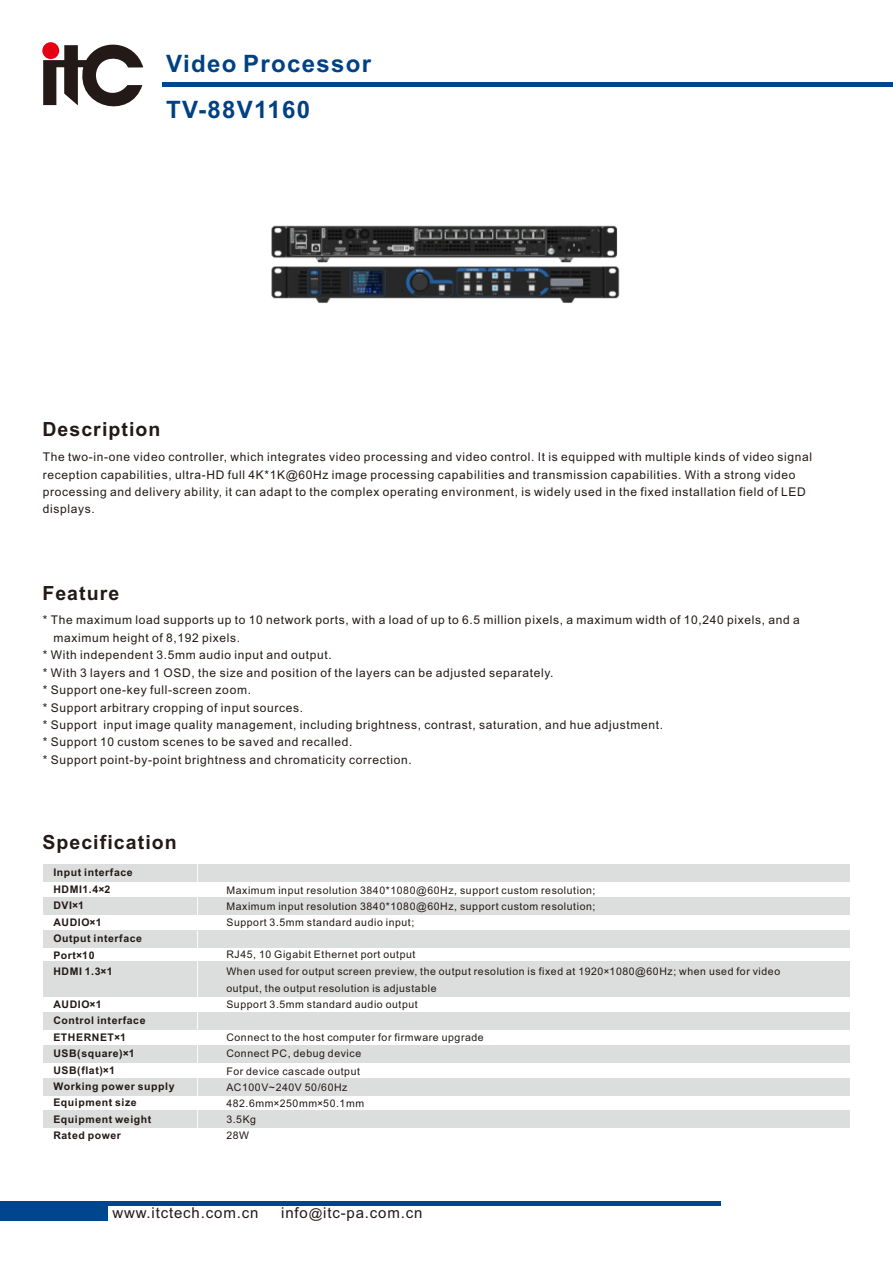
<style>
.page{position:relative;width:893px;height:1263px;background:#fff}
.page>*{position:absolute;margin:0;border:0;box-sizing:border-box;transform-origin:0 0}
.t1{font:700 24px "Arial";letter-spacing:.055em;color:#004184}
.t2{font:700 19.5px "Arial";letter-spacing:.055em;color:#231916}
.t3{font:15px "Arial";letter-spacing:.055em;color:#231916}
.t4{font:12px/17.4px "Arial";letter-spacing:.055em;color:#231916}
.t5{font:10.5px/16.2px "Arial";letter-spacing:.055em;color:#231916}
.t6{font:700 10.5px/16.4px "Arial";letter-spacing:.055em;color:#231916}
.s1{font-size:13.5px}
</style>
<div class="page">
<hr style="left:0;top:1202px;width:720px;height:4px;background:#00468e">
<div style="left:0;top:1202px;width:108px;height:18px;background:#00468e"></div>
<hr style="left:163px;top:82px;width:730px;height:4px;background:#00468e">
<svg style="left:43px;top:42px;width:100px;height:65px"></svg>
<div style="left:44px;top:897px;width:806px;height:18px;background:#dcdddd"></div>
<div style="left:44px;top:864px;width:806px;height:17px;background:#dcdddd"></div>
<div style="left:44px;top:930px;width:806px;height:18px;background:#dcdddd"></div>
<div style="left:44px;top:979px;width:806px;height:18px;background:#dcdddd"></div>
<div style="left:44px;top:961px;width:806px;height:18px;background:#dcdddd"></div>
<div style="left:44px;top:1012px;width:806px;height:17px;background:#dcdddd"></div>
<div style="left:44px;top:1045px;width:806px;height:18px;background:#dcdddd"></div>
<div style="left:44px;top:1078px;width:806px;height:18px;background:#dcdddd"></div>
<div style="left:44px;top:1110px;width:806px;height:18px;background:#dcdddd"></div>
<hr style="left:197px;top:864px;width:1px;height:325px;background:#fff">
<img style="left:271px;top:225px;width:349px;height:78px">
<h1 class="t1" style="left:166px;top:54px;width:206px">Video Processor</h1>
<h1 class="t1" style="left:166px;top:101px;width:146px">TV-88V1160</h1>
<h2 class="t2" style="left:42px;top:422px;width:120px">Description</h2>
<p class="t4" style="left:43px;top:449px;width:771px">The two-in-one video controller, which integrates video processing and video control. It is equipped with multiple kinds of video signal reception capabilities, ultra-HD full 4K*1K@60Hz image processing capabilities and transmission capabilities. With a strong video processing and delivery ability, it can adapt to the complex operating environment, is widely used in the fixed installation field of LED displays.</p>
<h2 class="t2" style="left:42px;top:585px;width:78px">Feature</h2>
<p class="t4" style="left:43px;top:613px;width:758px">* The maximum load supports up to 10 network ports, with a load of up to 6.5 million pixels, a maximum width of 10,240 pixels, and a</p>
<p class="t4" style="left:54px;top:630px;width:188px">maximum height of 8,192 pixels.</p>
<p class="t4" style="left:43px;top:647px;width:290px">* With independent 3.5mm audio input and output.</p>
<p class="t4" style="left:43px;top:665px;width:512px">* With 3 layers and 1 OSD, the size and position of the layers can be adjusted separately.</p>
<p class="t4" style="left:43px;top:682px;width:210px">* Support one-key full-screen zoom.</p>
<p class="t4" style="left:43px;top:700px;width:262px">* Support arbitrary cropping of input sources.</p>
<p class="t4" style="left:43px;top:717px;width:622px">* Support input image quality management, including brightness, contrast, saturation, and hue adjustment.</p>
<p class="t4" style="left:43px;top:735px;width:311px">* Support 10 custom scenes to be saved and recalled.</p>
<p class="t4" style="left:43px;top:752px;width:370px">* Support point-by-point brightness and chromaticity correction.</p>
<h2 class="t2" style="left:42px;top:835px;width:136px">Specification</h2>
<p class="t6" style="left:53px;top:865px;width:90px">Input interface<br>HDMI1.4×2<br>DVI×1<br>AUDIO×1<br>Output interface<br>Port×10<br>HDMI 1.3×1</p>
<p class="t6" style="left:53px;top:997px;width:123px">AUDIO×1<br>Control interface<br>ETHERNET×1<br>USB(square)×1<br>USB(flat)×1<br>Working power supply<br>Equipment size<br>Equipment weight<br>Rated power</p>
<p class="t5" style="left:226px;top:883px;width:371px;text-align:justify">Maximum input resolution 3840*1080@60Hz, support custom resolution; Maximum input resolution 3840*1080@60Hz, support custom resolution; Support 3.5mm standard audio input;</p>
<p class="t5" style="left:226px;top:947px;width:555px">RJ45, 10 Gigabit Ethernet port output<br>When used for output screen preview, the output resolution is fixed at 1920×1080@60Hz; when used for video</p>
<p class="t5" style="left:226px;top:981px;width:212px">output, the output resolution is adjustable<br>Support 3.5mm standard audio output</p>
<p class="t5" style="left:226px;top:1030px;width:259px">Connect to the host computer for firmware upgrade<br>Connect PC, debug device</p>
<p class="t5" style="left:226px;top:1064px;width:139px">For device cascade output<br>AC100V~240V 50/60Hz<br>482.6mm×250mm×50.1mm<br>3.5Kg<br>28W</p>
<p class="t3" style="left:112px;top:1207px;width:147px">www.itctech.com.cn</p>
<p class="t3" style="left:281px;top:1207px;width:143px">info<span class="s1">@</span>itc-pa.com.cn</p>
</div>
